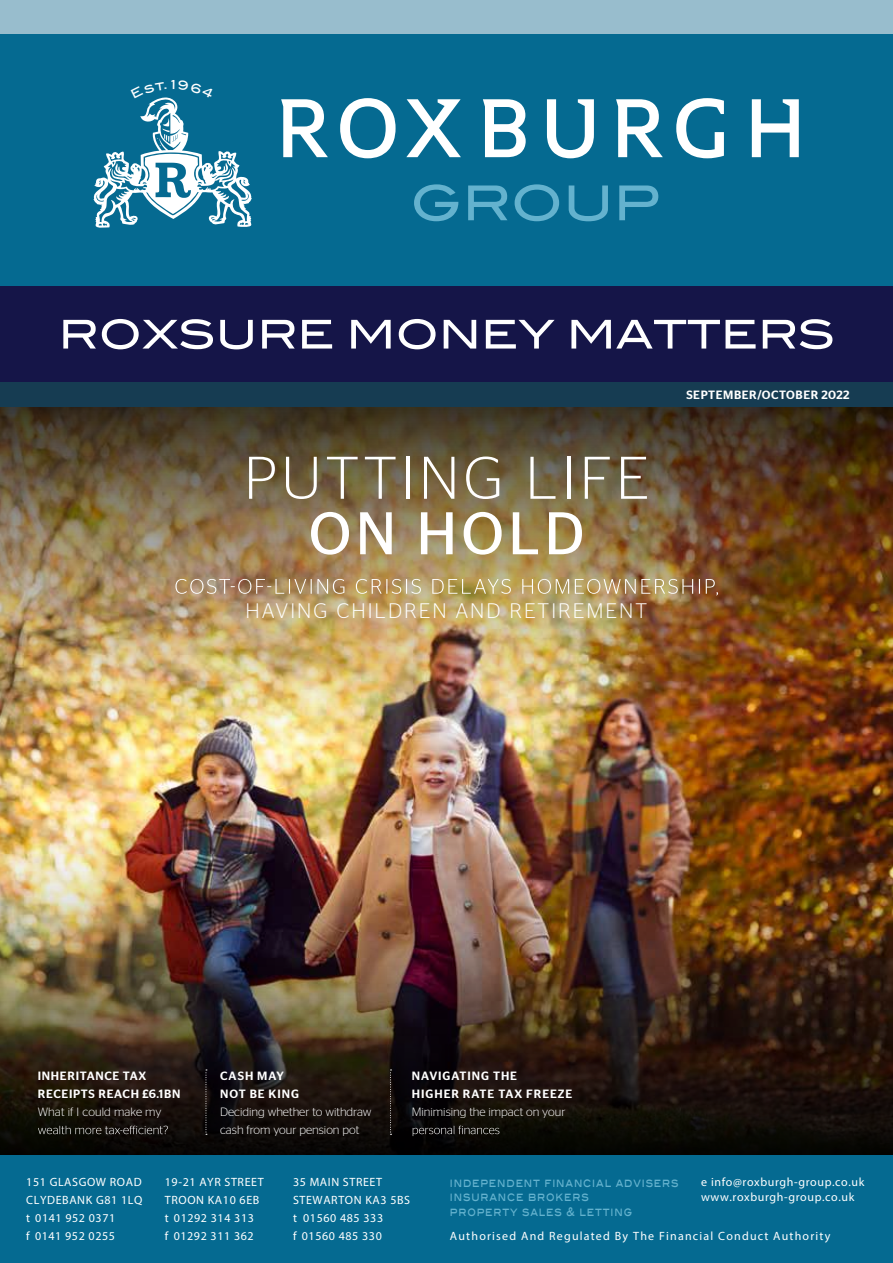
<style>
.page{position:relative;width:893px;height:1263px;background:#fff}
.page>*{position:absolute;margin:0;border:0;box-sizing:border-box;transform-origin:0 0}
.t1{font:300 60px "Stag Sans";letter-spacing:.07em;color:#fff}
.t2{font:60px "Stag Sans";letter-spacing:.07em;color:#fff}
.t3{font:300 21px "Stag Sans";letter-spacing:.1em;color:#fff}
.t4{font:700 12px/18px "Midiet Sans";letter-spacing:.05em;color:#fff}
.t5{font:300 12px/18px "Stag Sans";color:#fff}
.t6{font:500 12px/18px "Stag Sans";letter-spacing:.06em;color:#fff}
.t7{font:500 12px/14.4px "Blair ITC";letter-spacing:.1em;color:#64b2ce;scale:.75 1}
.t8{font:italic 500 12px "Midiet Sans";letter-spacing:.1em;color:#fff}
.t9{font:500 12px/18px "Stag Sans";letter-spacing:.08em;color:#fff}
.s1{font-weight:500}
</style>
<div class="page">
<img style="left:0;top:756px;width:893px;height:48px">
<img style="left:0;top:804px;width:893px;height:350px">
<img style="left:0;top:406px;width:893px;height:350px">
<svg style="left:38px;top:1126px;width:130px;height:8px"></svg>
<svg style="left:413px;top:1126px;width:86px;height:10px"></svg>
<svg style="left:206px;top:1069px;width:1px;height:66px"></svg>
<svg style="left:390px;top:1069px;width:1px;height:66px"></svg>
<img style="left:175px;top:579px;width:543px;height:16px">
<div style="left:0;top:382px;width:893px;height:24px;background:#163c52"></div>
<div style="left:0;top:33px;width:893px;height:253px;background:#056a91"></div>
<div style="left:0;top:1156px;width:893px;height:107px;background:#056a91"></div>
<svg style="left:281px;top:99px;width:47px;height:58px"></svg>
<svg style="left:340px;top:98px;width:56px;height:60px"></svg>
<svg style="left:406px;top:99px;width:55px;height:58px"></svg>
<svg style="left:483px;top:99px;width:43px;height:58px"></svg>
<svg style="left:547px;top:99px;width:47px;height:59px"></svg>
<svg style="left:616px;top:99px;width:47px;height:58px"></svg>
<svg style="left:676px;top:98px;width:48px;height:60px"></svg>
<svg style="left:752px;top:99px;width:47px;height:58px"></svg>
<div style="left:0;top:286px;width:893px;height:96px;background:#151548"></div>
<div style="left:0;top:0;width:893px;height:33px;background:#98bdcd"></div>
<svg style="left:63px;top:320px;width:33px;height:29px"></svg>
<svg style="left:102px;top:319px;width:111px;height:30px"></svg>
<svg style="left:220px;top:320px;width:33px;height:29px"></svg>
<svg style="left:262px;top:320px;width:33px;height:29px"></svg>
<svg style="left:302px;top:320px;width:30px;height:29px"></svg>
<svg style="left:351px;top:320px;width:40px;height:29px"></svg>
<svg style="left:399px;top:319px;width:37px;height:30px"></svg>
<svg style="left:444px;top:320px;width:32px;height:29px"></svg>
<svg style="left:486px;top:320px;width:69px;height:29px"></svg>
<svg style="left:571px;top:320px;width:185px;height:29px"></svg>
<svg style="left:763px;top:319px;width:69px;height:30px"></svg>
<svg style="left:414px;top:184px;width:44px;height:37px"></svg>
<svg style="left:468px;top:185px;width:39px;height:35px"></svg>
<svg style="left:515px;top:184px;width:44px;height:37px"></svg>
<svg style="left:569px;top:185px;width:39px;height:36px"></svg>
<svg style="left:619px;top:185px;width:39px;height:35px"></svg>
<svg style="left:93px;top:97px;width:159px;height:131px"></svg>
<h1 class="t1" style="left:244px;top:445px;width:406px">PUTTING LIFE</h1>
<h1 class="t2" style="left:309px;top:499px;width:277px">ON HOLD</h1>
<h2 class="t3" style="left:246px;top:599px;width:403px">HAVING CHILDREN AND RETIREMENT</h2>
<p class="t6" style="left:686px;top:386px;width:165px">SEPTEMBER/OCTOBER 2022</p>
<p class="t6" style="left:38px;top:1067px;width:144px">INHERITANCE TAX<br>RECEIPTS REACH £6.1BN</p>
<p class="t5" style="left:38px;top:1103px;width:125px">What if I could make my</p>
<p class="t9" style="left:220px;top:1067px;width:80px">CASH MAY<br>NOT BE KING</p>
<p class="t5" style="left:220px;top:1103px;width:153px">Deciding whether to withdraw cash from your pension pot</p>
<p class="t6" style="left:412px;top:1067px;width:162px">NAVIGATING THE<br>HIGHER RATE TAX FREEZE</p>
<p class="t5" style="left:412px;top:1103px;width:155px">Minimising the impact on your</p>
<p class="t4" style="left:26px;top:1173px;width:118px">151 GLASGOW ROAD<br>CLYDEBANK G81 1LQ t <span class="s1">0141 952 0371<br></span>f <span class="s1">0141 952 0255</span></p>
<p class="t4" style="left:701px;top:1174px;width:165px;line-height:15px">e <span class="s1">info@roxburgh-group.co.uk </span>www.roxburgh-group.co.uk</p>
<p class="t4" style="left:165px;top:1173px;width:100px">19-21 AYR STREET<br>TROON KA10 6EB t <span class="s1">01292 314 313<br></span>f <span class="s1">01292 311 362</span></p>
<p class="t4" style="left:293px;top:1173px;width:119px">35 MAIN STREET<br>STEWARTON KA3 5BS t <span class="s1">01560 485 333<br></span>f <span class="s1">01560 485 330</span></p>
<p class="t7" style="left:450px;top:1175px;width:306px">INDEPENDENT FINANCIAL ADVISERS<br>INSURANCE BROKERS<br>PROPERTY SALES &amp; LETTING</p>
<p class="t8" style="left:450px;top:1228px;width:382px">Authorised And Regulated By The Financial Conduct Authority</p>
</div>
